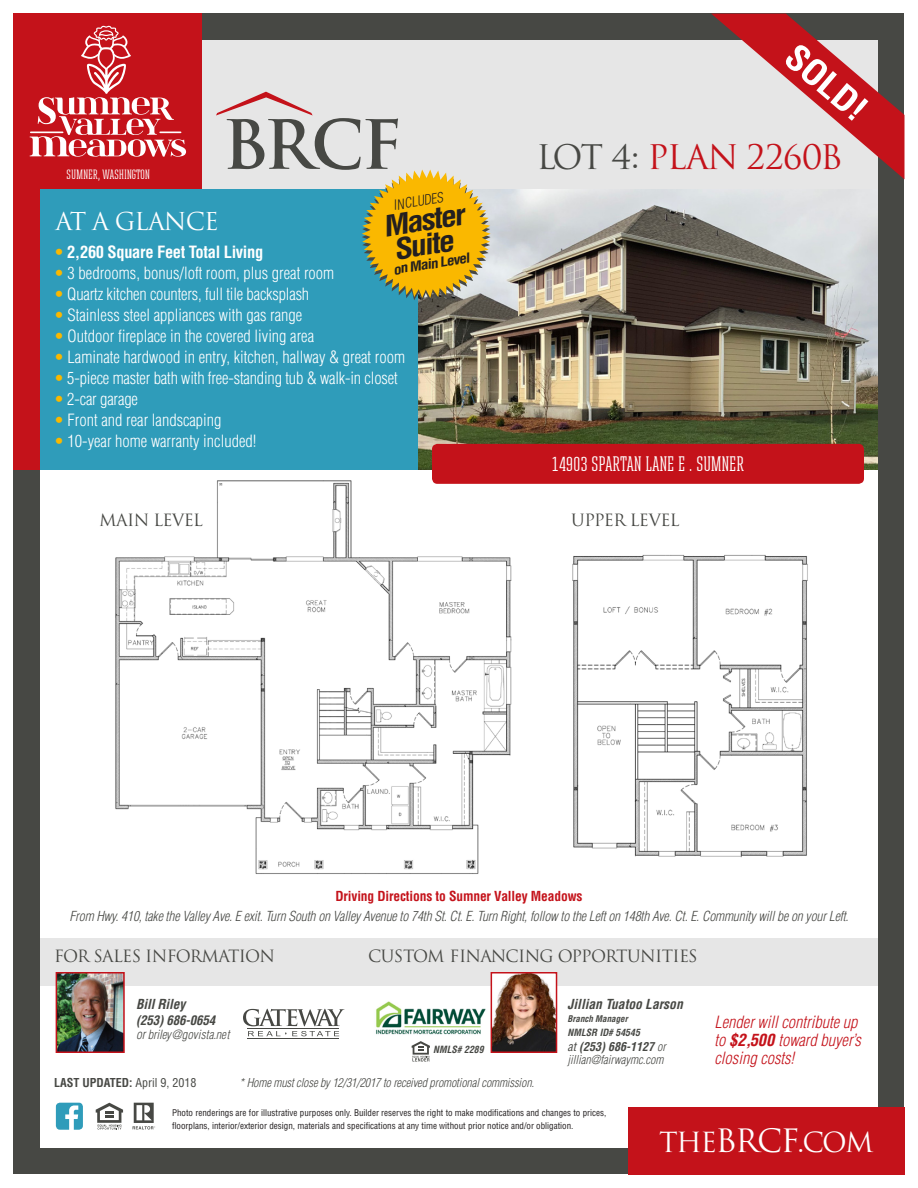
<style>
.page{position:relative;width:918px;height:1188px;background:#fff}
.page>*{position:absolute;margin:0;border:0;box-sizing:border-box;transform-origin:0 0}
.t1{font:700 condensed 34.05px "Helvetica LT Std";color:#fff;scale:1.11 1}
.t2{font:33px "Trajan";letter-spacing:-.04em;color:#c4121a}
.t3{font:italic 700 condensed 28.35px/24px "Helvetica LT Std";color:#231f20;scale:1.14 1}
.t4{font:27px "Trajan";letter-spacing:-.065em;color:#fff}
.t5{font:24px "Trajan";letter-spacing:-.04em;color:#fff}
.t6{font:21px "Ristretto Slab Pro";letter-spacing:.02em;color:#fff}
.t7{font:300 condensed 16.5px "Helvetica LT Std";color:#fff}
.t8{font:16.5px "Trajan";letter-spacing:-.04em;color:#474844}
.t9{font:italic 300 condensed 16.5px "Helvetica LT Std";color:#c4121a}
.t10{font:700 condensed 16.5px "Helvetica LT Std";letter-spacing:-.02em;color:#fff}
.t11{font:italic 300 condensed 13.65px "Helvetica LT Std";color:#231f20}
.t12{font:italic 300 condensed 13.5px/19.5px "Helvetica LT Std";letter-spacing:-.01em;color:#474844;text-align:center}
.t13{font:italic 700 condensed 13.5px "Helvetica LT Std";color:#474844}
.t14{font:13.5px "Ristretto Slab Pro";letter-spacing:.025em;color:#fff}
.t15{font:italic 700 condensed 13.35px "Helvetica LT Std";color:#231f20;scale:1.14 1}
.t16{font:italic 700 condensed 12.9px "Helvetica LT Std";letter-spacing:-.01em;color:#474844}
.t17{font:italic 300 condensed 12.3px "Helvetica LT Std";letter-spacing:-.01em;color:#474844}
.t18{font:italic 300 condensed 12px/13.5px "Helvetica LT Std";letter-spacing:-.01em;color:#474844}
.t19{font:700 condensed 12px "Helvetica LT Std";color:#474844}
.t20{font:italic 700 condensed 9.75px "Helvetica LT Std";color:#474844}
.t21{font:condensed 9px/13.5px "Helvetica LT Std";color:#231f20}
.t22{font:italic 700 condensed 9px "Helvetica LT Std";color:#474844}
.s1{font-weight:300;color:#fab800}
.s2{color:#fab800}
.s3{color:#474844}
.s4{font-weight:700;font-style:normal;color:#c4121a}
.s5{font-size:12.9px}
.s6{font-weight:400}
.s7{font-weight:700}
.s8{font-size:31.35px}
</style>
<div class="page">
<div style="left:14px;top:14px;width:890px;height:1160px;background:#474844"></div>
<div style="left:40px;top:40px;width:838px;height:1108px;background:#e6e6e6"></div>
<div style="left:14px;top:14px;width:188px;height:176px;background:#c4121a"></div>
<svg style="left:30px;top:25px;width:156px;height:132px"></svg>
<div style="left:40px;top:986px;width:838px;height:162px;background:#fff"></div>
<svg style="left:133px;top:1103px;width:22px;height:26px"></svg>
<svg style="left:96px;top:1103px;width:27px;height:27px"></svg>
<div style="left:56px;top:1103px;width:27px;height:27px;background:#2f9cba;border-radius:4px"></div>
<svg style="left:65px;top:1105px;width:13px;height:25px"></svg>
<div style="left:40px;top:459px;width:838px;height:478px;background:#fff"></div>
<div style="left:628px;top:1107px;width:276px;height:67px;background:#c4121a"></div>
<img style="left:59px;top:975px;width:63px;height:75px">
<div style="left:56px;top:972px;width:69px;height:81px;border:2px solid #c4121a"></div>
<svg style="left:243px;top:1009px;width:102px;height:27px"></svg>
<hr style="left:247px;top:1028px;width:92px;height:1px;background:#474844">
<hr style="left:247px;top:1038px;width:92px;height:1px;background:#474844">
<img style="left:376px;top:1001px;width:110px;height:34px">
<svg style="left:412px;top:1041px;width:18px;height:20px"></svg>
<img style="left:494px;top:975px;width:60px;height:75px">
<div style="left:491px;top:972px;width:66px;height:81px;border:2px solid #c4121a"></div>
<img style="left:418px;top:189px;width:460px;height:281px">
<img style="left:115px;top:480px;width:397px;height:394px">
<img style="left:572px;top:554px;width:236px;height:304px">
<div style="left:432px;top:444px;width:432px;height:40px;background:#c4121a;border-radius:5px"></div>
<div style="left:14px;top:189px;width:29px;height:281px;background:#c4121a"></div>
<div style="left:40px;top:189px;width:378px;height:281px;background:#2f9cba"></div>
<svg style="left:712px;top:14px;width:192px;height:165px"></svg>
<svg style="left:216px;top:92px;width:275px;height:209px"></svg>
<p class="t14" style="left:67px;top:166px;width:85px">SUMNER, WASHINGTON</p>
<p class="t11" style="left:392px;top:197px;width:52px;rotate:-9deg">INCLUDES</p>
<p class="t3" style="left:381px;top:215px;width:73px;rotate:-9deg">Master<br>Suite</p>
<p class="t5" style="left:56px;top:207px;width:165px">AT A GLANCE</p>
<p class="t10" style="left:54px;top:242px;width:211px"><span class="s1">•</span> 2,260 Square Feet Total Living</p>
<p class="t7" style="left:54px;top:263px;width:282px"><span class="s2">•</span> 3 bedrooms, bonus/loft room, plus great room</p>
<p class="t7" style="left:54px;top:284px;width:257px"><span class="s2">•</span> Quartz kitchen counters, full tile backsplash</p>
<p class="t7" style="left:54px;top:305px;width:250px"><span class="s2">•</span> Stainless steel appliances with gas range</p>
<p class="t7" style="left:54px;top:326px;width:262px"><span class="s2">•</span> Outdoor fireplace in the covered living area</p>
<p class="t7" style="left:54px;top:347px;width:353px"><span class="s2">•</span> Laminate hardwood in entry, kitchen, hallway &amp; great room</p>
<p class="t7" style="left:54px;top:368px;width:345px"><span class="s2">•</span> 5-piece master bath with free-standing tub &amp; walk-in closet</p>
<p class="t7" style="left:54px;top:389px;width:85px"><span class="s2">•</span> 2-car garage</p>
<p class="t7" style="left:54px;top:410px;width:169px"><span class="s2">•</span> Front and rear landscaping</p>
<p class="t7" style="left:54px;top:431px;width:204px"><span class="s2">•</span> 10-year home warranty included!</p>
<p class="t15" style="left:392px;top:261px;width:69px;rotate:-9deg">on Main Level</p>
<p class="t1" style="left:804px;top:35px;width:88px;rotate:41deg">SOLD!</p>
<p class="t2" style="left:536px;top:137px;width:308px"><span class="s3">LOT 4:</span> PLAN 2260B</p>
<p class="t6" style="left:552px;top:452px;width:193px">14903 SPARTAN LANE E . SUMNER</p>
<p class="t8" style="left:99px;top:510px;width:105px">MAIN LEVEL</p>
<p class="t8" style="left:571px;top:510px;width:110px">UPPER LEVEL</p>
<p class="t12" style="left:69px;top:887px;width:781px"><span class="s4">Driving Directions to Sumner Valley Meadows<br></span>From Hwy. 410, take the Valley Ave. E exit. Turn South on Valley Avenue to 74th St. Ct. E. Turn Right, follow to the Left on 148th Ave. Ct. E. Community will be on your Left.</p>
<p class="t12" style="left:69px;top:891px;width:781px"><span class="s4">Driving Directions to Sumner Valley Meadows<br></span>From Hwy. 410, take the Valley Ave. E exit. Turn South on Valley Avenue to 74th St. Ct. E. Turn Right, follow to the Left on 148th Ave. Ct. E. Community will be on your Left.</p>
<p class="t8" style="left:54px;top:946px;width:223px">FOR SALES INFORMATION</p>
<p class="t8" style="left:368px;top:946px;width:331px">CUSTOM FINANCING OPPORTUNITIES</p>
<p class="t13" style="left:136px;top:995px;width:51px">Bill Riley</p>
<p class="t16" style="left:136px;top:1013px;width:81px">(253) 686-0654</p>
<p class="t17" style="left:136px;top:1027px;width:95px"><span class="s5">or</span> briley@govista.net</p>
<p class="t19" style="left:54px;top:1075px;width:144px">LAST UPDATED: <span class="s6">April 9, 2018</span></p>
<p class="t20" style="left:433px;top:1043px;width:52px">NMLS# 2289</p>
<p class="t18" style="left:240px;top:1076px;width:296px">* Home must close by 12/31/2017 to received promotional commission.</p>
<p class="t13" style="left:568px;top:995px;width:117px">Jillian Tuatoo Larson</p>
<p class="t22" style="left:568px;top:1013px;width:62px">Branch Manager</p>
<p class="t20" style="left:568px;top:1026px;width:74px">NMLSR ID# 54545</p>
<p class="t18" style="left:568px;top:1040px;width:100px"><span class="s6">at</span> <span class="s7">(253) 686-1127</span> or jillian@fairwaymc.com</p>
<p class="t9" style="left:715px;top:1012px;width:144px">Lender will contribute up</p>
<p class="t9" style="left:715px;top:1030px;width:148px">to <span class="s7">$2,500</span> toward buyer’s</p>
<p class="t9" style="left:715px;top:1048px;width:81px">closing costs!</p>
<p class="t21" style="left:172px;top:1106px;width:436px">Photo renderings are for illustrative purposes only. Builder reserves the right to make modifications and changes to prices, floorplans, interior/exterior design, materials and specifications at any time without prior notice and/or obligation.</p>
<p class="t4" style="left:659px;top:1126px;width:216px">THE<span class="s8">BRCF</span>.COM</p>
</div>
